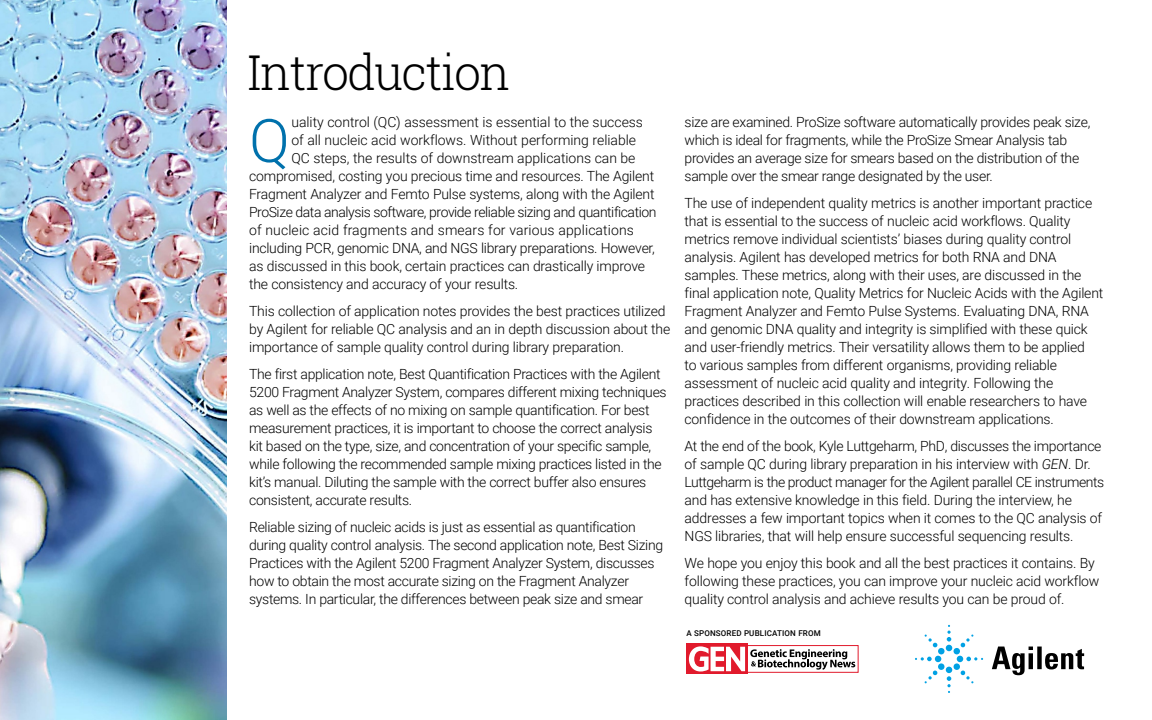
<style>
.page{position:relative;width:1152px;height:720px;background:#fff}
.page>*{position:absolute;margin:0;border:0;box-sizing:border-box;transform-origin:0 0}
.t1{font:300 60px "Roboto";color:#0071ac}
.t2{font:300 48px "Roboto Slab";letter-spacing:-.035em;color:#000}
.t3{font:300 14px/18px "Roboto";letter-spacing:-.015em;color:#000}
.t4{font:300 14px "Roboto";letter-spacing:.01em;color:#000}
.t5{font:500 8px "Roboto";letter-spacing:.02em;color:#000}
.s1{font-style:italic}
</style>
<div class="page">
<svg style="left:992px;top:647px;width:92px;height:28px"></svg>
<svg style="left:915px;top:625px;width:68px;height:68px"></svg>
<img style="left:1px;top:0;width:226px;height:720px">
<div style="left:744px;top:645px;width:115px;height:28px;border:1px solid #e11a2c"></div>
<div style="left:686px;top:644px;width:62px;height:30px;background:#e11a2c"></div>
<svg style="left:689px;top:646px;width:166px;height:25px"></svg>
<h2 class="t2" style="left:247px;top:40px;width:265px">Introduction</h2>
<h1 class="t1" style="left:249px;top:99px;width:42px">Q</h1>
<p class="t3" style="left:291px;top:112px;width:353px">uality control (QC) assessment is essential to the success</p>
<p class="t3" style="left:291px;top:130px;width:346px">of all nucleic acid workflows. Without performing reliable</p>
<p class="t3" style="left:291px;top:149px;width:346px">QC steps, the results of downstream applications can be</p>
<p class="t3" style="left:249px;top:167px;width:407px">compromised, costing you precious time and resources. The Agilent</p>
<p class="t3" style="left:249px;top:185px;width:407px">Fragment Analyzer and Femto Pulse systems, along with the Agilent</p>
<p class="t3" style="left:249px;top:203px;width:409px">ProSize data analysis software, provide reliable sizing and quantification</p>
<p class="t4" style="left:249px;top:220px;width:386px">of nucleic acid fragments and smears for various applications</p>
<p class="t3" style="left:249px;top:239px;width:407px">including PCR, genomic DNA, and NGS library preparations. However,</p>
<p class="t3" style="left:249px;top:257px;width:398px">as discussed in this book, certain practices can drastically improve</p>
<p class="t3" style="left:249px;top:275px;width:271px">the consistency and accuracy of your results.</p>
<p class="t3" style="left:249px;top:302px;width:423px">This collection of application notes provides the best practices utilized by Agilent for reliable QC analysis and an in depth discussion about the importance of sample quality control during library preparation.</p>
<p class="t3" style="left:249px;top:365px;width:419px">The first application note, Best Quantification Practices with the Agilent 5200 Fragment Analyzer System, compares different mixing techniques as well as the effects of no mixing on sample quantification. For best measurement practices, it is important to choose the correct analysis kit based on the type, size, and concentration of your specific sample, while following the recommended sample mixing practices listed in the kit’s manual. Diluting the sample with the correct buffer also ensures consistent, accurate results.</p>
<p class="t3" style="left:249px;top:518px;width:416px">Reliable sizing of nucleic acids is just as essential as quantification during quality control analysis. The second application note, Best Sizing Practices with the Agilent 5200 Fragment Analyzer System, discusses how to obtain the most accurate sizing on the Fragment Analyzer systems. In particular, the differences between peak size and smear</p>
<p class="t3" style="left:685px;top:113px;width:407px">size are examined. ProSize software automatically provides peak size, which is ideal for fragments, while the ProSize Smear Analysis tab provides an average size for smears based on the distribution of the sample over the smear range designated by the user.</p>
<p class="t3" style="left:685px;top:194px;width:420px">The use of independent quality metrics is another important practice that is essential to the success of nucleic acid workflows. Quality metrics remove individual scientists’ biases during quality control analysis. Agilent has developed metrics for both RNA and DNA samples. These metrics, along with their uses, are discussed in the final application note, Quality Metrics for Nucleic Acids with the Agilent Fragment Analyzer and Femto Pulse Systems. Evaluating DNA, RNA and genomic DNA quality and integrity is simplified with these quick and user-friendly metrics. Their versatility allows them to be applied<br>to various samples from different organisms, providing reliable assessment of nucleic acid quality and integrity. Following the practices described in this collection will enable researchers to have confidence in the outcomes of their downstream applications.</p>
<p class="t3" style="left:685px;top:437px;width:421px">At the end of the book, Kyle Luttgeharm, PhD, discusses the importance of sample QC during library preparation in his interview with <span class="s1">GEN</span>. Dr.<br>Luttgeharm is the product manager for the Agilent parallel CE instruments and has extensive knowledge in this field. During the interview, he addresses a few important topics when it comes to the QC analysis of NGS libraries, that will help ensure successful sequencing results.</p>
<p class="t3" style="left:685px;top:554px;width:416px">We hope you enjoy this book and all the best practices it contains. By following these practices, you can improve your nucleic acid workflow quality control analysis and achieve results you can be proud of.</p>
<p class="t5" style="left:686px;top:627px;width:136px">A SPONSORED PUBLICATION FROM</p>
</div>
